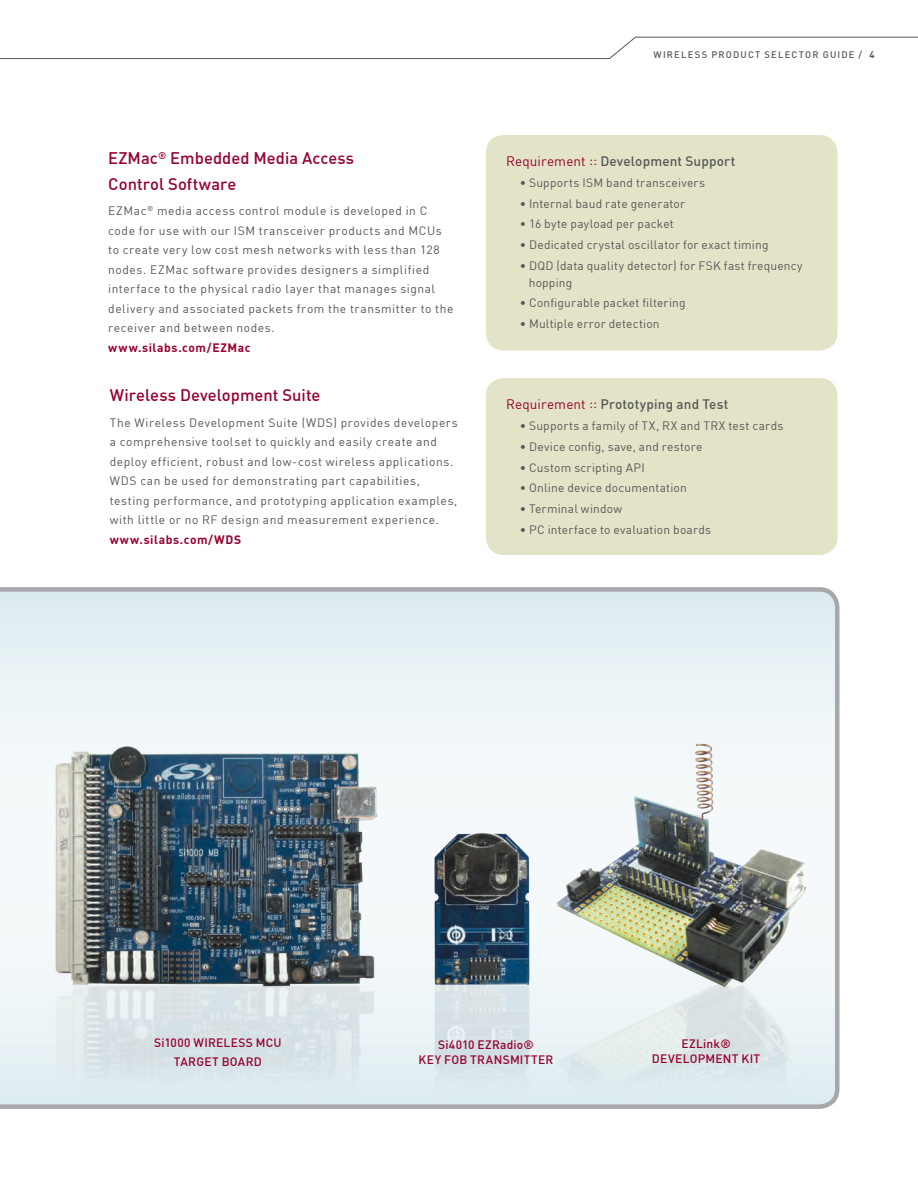
<style>
.page{position:relative;width:918px;height:1188px;background:#fff}
.page>*{position:absolute;margin:0;border:0;box-sizing:border-box;transform-origin:0 0}
.t1{font:500 16.5px "DIN";letter-spacing:.005em;color:#98012d}
.Subhead{font:500 13.5px "DIN";letter-spacing:.015em;color:#575659}
.Body_Copy{font:12px/19.5px "DIN";letter-spacing:.045em;color:#575659}
.Bullets{font:12px/16.5px "DIN";letter-spacing:.015em;color:#575659}
.caption_head{font:500 12px/15px "DIN";letter-spacing:.02em;color:#98012d;text-align:center}
.Last_Bullet{font:12px "DIN";letter-spacing:.015em;color:#575659}
.t2{font:500 9.3px "DIN";letter-spacing:.13em;color:#575659}
.s1{font-weight:700;color:#98012d}
.s2{font-weight:700}
.s3{font-weight:400;color:#98012d}
</style>
<div class="page">
<svg style="left:0;top:36px;width:918px;height:23px"></svg>
<div style="left:486px;top:135px;width:352px;height:215px;background:#e3e4c7;border-radius:18px"></div>
<div style="left:486px;top:378px;width:352px;height:177px;background:#e3e4c7;border-radius:18px"></div>
<svg style="left:0;top:587px;width:839px;height:522px"></svg>
<p class="t1" style="left:108px;top:148px;width:247px">EZMac<sup>®</sup> Embedded Media Access</p>
<p class="t1" style="left:108px;top:173px;width:130px">Control Software</p>
<p class="Body_Copy" style="left:108px;top:201px;width:347px">EZMac<sup>®</sup> media access control module is developed in C code for use with our ISM transceiver products and MCUs to create very low cost mesh networks with less than 128 nodes. EZMac software provides designers a simplified interface to the physical radio layer that manages signal delivery and associated packets from the transmitter to the receiver and between nodes.<br><span class="s1">www.silabs.com/EZMac</span></p>
<p class="t1" style="left:110px;top:385px;width:212px">Wireless Development Suite</p>
<p class="Body_Copy" style="left:110px;top:413px;width:350px">The Wireless Development Suite (WDS) provides developers a comprehensive toolset to quickly and easily create and deploy efficient, robust and low-cost wireless applications.<br>WDS can be used for demonstrating part capabilities, testing performance, and prototyping application examples, with little or no RF design and measurement experience. <span class="s1">www.silabs.com/WDS</span></p>
<p class="t2" style="left:654px;top:49px;width:222px">WIRELESS PRODUCT SELECTOR GUIDE / <span class="s2">4</span></p>
<p class="Subhead" style="left:506px;top:152px;width:231px"><span class="s3">Requirement ::</span> Development Support</p>
<p class="Bullets" style="left:520px;top:174px;width:187px">• Supports ISM band transceivers</p>
<p class="Bullets" style="left:520px;top:195px;width:167px">• Internal baud rate generator</p>
<p class="Bullets" style="left:520px;top:216px;width:156px">• 16 byte payload per packet</p>
<p class="Bullets" style="left:520px;top:236px;width:250px">• Dedicated crystal oscillator for exact timing</p>
<p class="Bullets" style="left:529px;top:257px;width:275px;text-indent:-9px">• DQD (data quality detector) for FSK fast frequency hopping</p>
<p class="Bullets" style="left:520px;top:295px;width:168px">• Configurable packet filtering</p>
<p class="Last_Bullet" style="left:520px;top:316px;width:141px">• Multiple error detection</p>
<p class="Subhead" style="left:506px;top:395px;width:224px"><span class="s3">Requirement ::</span> Prototyping and Test</p>
<p class="Bullets" style="left:520px;top:417px;width:265px">• Supports a family of TX, RX and TRX test cards</p>
<p class="Bullets" style="left:520px;top:438px;width:184px">• Device config, save, and restore</p>
<p class="Bullets" style="left:520px;top:459px;width:127px">• Custom scripting API</p>
<p class="Bullets" style="left:520px;top:480px;width:169px">• Online device documentation</p>
<p class="Bullets" style="left:520px;top:500px;width:104px">• Terminal window</p>
<p class="Last_Bullet" style="left:520px;top:522px;width:193px">• PC interface to evaluation boards</p>
<p class="caption_head" style="left:154px;top:1035px;width:129px">Si1000 WIRELESS MCU</p>
<p class="caption_head" style="left:174px;top:1053px;width:89px">TARGET BOARD</p>
<p class="caption_head" style="left:419px;top:1037px;width:136px">Si4010 EZRadio®<br>KEY FOB TRANSMITTER</p>
<p class="caption_head" style="left:652px;top:1036px;width:110px">EZLink®<br>DEVELOPMENT KIT</p>
</div>
